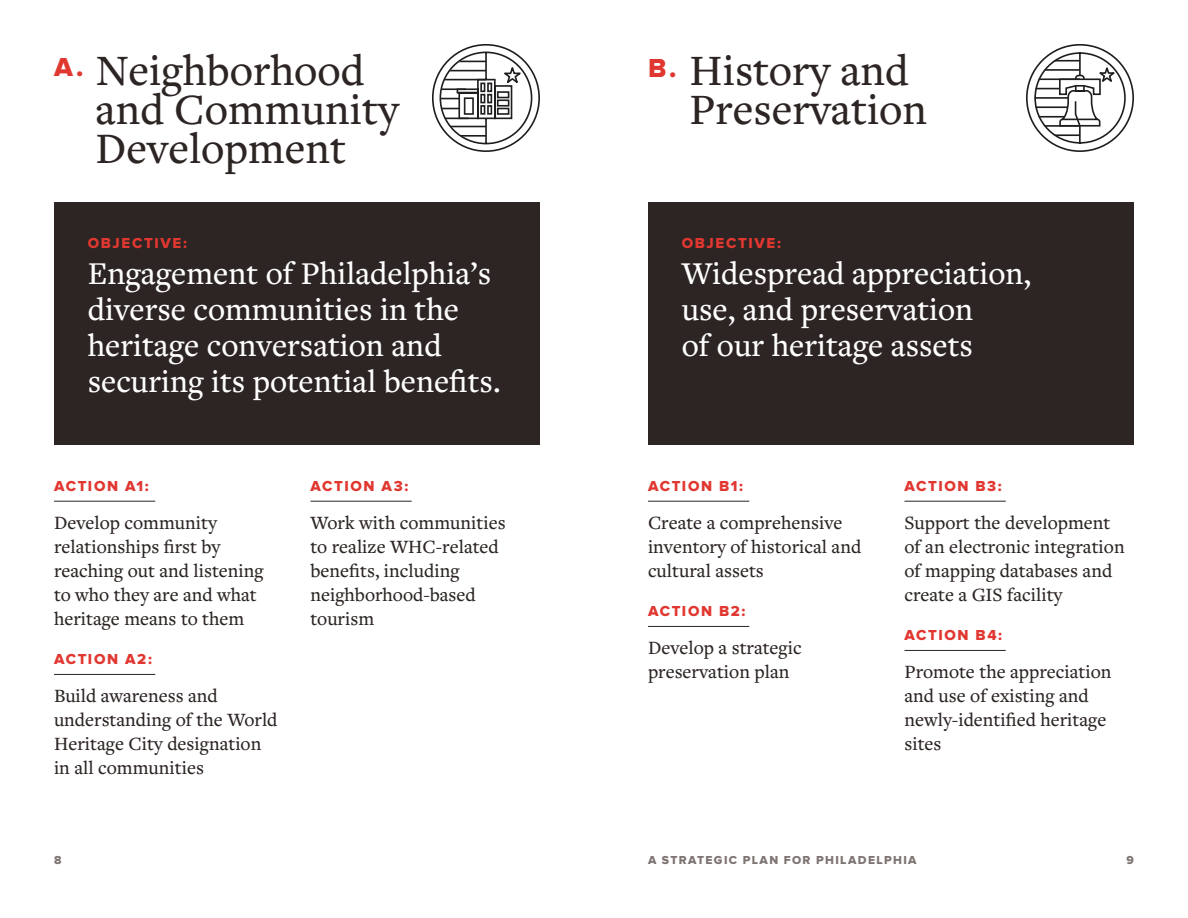
<style>
.page{position:relative;width:1188px;height:918px;background:#fff}
.page>*{position:absolute;margin:0;border:0;box-sizing:border-box;transform-origin:0 0}
.t1{font:500 45px/39px "Freight Text Pro";color:#2c2523}
.t2{font:500 33px/36px "Freight Text Pro";color:#fff}
.t3{font:500 19.5px/24px "Freight Text Pro";color:#2c2523}
.t4{font:15px "Proxima Nova Extrabld";letter-spacing:.11em;color:#e13731}
.t5{font:12px "Proxima Nova Extrabld";letter-spacing:.115em;color:#7e7573}
</style>
<div class="page">
<hr style="left:54px;top:501px;width:101px;height:1px;background:#2c2523">
<hr style="left:54px;top:674px;width:101px;height:1px;background:#2c2523">
<hr style="left:310px;top:501px;width:102px;height:1px;background:#2c2523">
<hr style="left:648px;top:501px;width:101px;height:1px;background:#2c2523">
<hr style="left:648px;top:626px;width:101px;height:1px;background:#2c2523">
<hr style="left:904px;top:501px;width:102px;height:1px;background:#2c2523">
<hr style="left:904px;top:650px;width:102px;height:1px;background:#2c2523">
<div style="left:54px;top:202px;width:486px;height:244px;background:#2c2523"></div>
<div style="left:648px;top:202px;width:486px;height:244px;background:#2c2523"></div>
<svg style="left:439px;top:51px;width:94px;height:95px"></svg>
<div style="left:432px;top:44px;width:108px;height:108px;border:2px solid #201d1e;border-radius:50%"></div>
<svg style="left:1026px;top:44px;width:108px;height:108px"></svg>
<h1 class="t1" style="left:96px;top:49px;width:305px;text-indent:-42px"><sup>A.</sup> Neighborhood and Community<br>Development</h1>
<h1 class="t1" style="left:690px;top:50px;width:239px;text-indent:-42px"><sup>B.</sup> History and<br>Preservation</h1>
<p class="t4" style="left:88px;top:236px;width:101px">OBJECTIVE:</p>
<h2 class="t2" style="left:88px;top:254px;width:415px">Engagement of Philadelphia’s diverse communities in the heritage conversation and securing its potential benefits.</h2>
<p class="t4" style="left:54px;top:479px;width:96px">ACTION A1:</p>
<p class="t3" style="left:54px;top:510px;width:211px">Develop community relationships first by reaching out and listening to who they are and what heritage means to them</p>
<p class="t4" style="left:54px;top:652px;width:99px">ACTION A2:</p>
<p class="t3" style="left:54px;top:683px;width:225px">Build awareness and understanding of the World<br>Heritage City designation in all communities</p>
<p class="t5" style="left:54px;top:855px;width:9px">8</p>
<p class="t4" style="left:310px;top:479px;width:99px">ACTION A3:</p>
<p class="t3" style="left:310px;top:510px;width:197px">Work with communities to realize WHC-related benefits, including neighborhood-based tourism</p>
<p class="t4" style="left:682px;top:236px;width:101px">OBJECTIVE:</p>
<h2 class="t2" style="left:682px;top:254px;width:351px">Widespread appreciation, use, and preservation<br>of our heritage assets</h2>
<p class="t4" style="left:648px;top:479px;width:97px">ACTION B1:</p>
<p class="t3" style="left:648px;top:510px;width:215px">Create a comprehensive inventory of historical and cultural assets</p>
<p class="t4" style="left:648px;top:604px;width:99px">ACTION B2:</p>
<p class="t3" style="left:648px;top:635px;width:155px">Develop a strategic preservation plan</p>
<p class="t4" style="left:904px;top:479px;width:99px">ACTION B3:</p>
<p class="t3" style="left:904px;top:510px;width:222px">Support the development of an electronic integration of mapping databases and create a GIS facility</p>
<p class="t4" style="left:904px;top:628px;width:99px">ACTION B4:</p>
<p class="t3" style="left:904px;top:659px;width:208px">Promote the appreciation and use of existing and newly-identified heritage sites</p>
<p class="t5" style="left:648px;top:855px;width:270px">A STRATEGIC PLAN FOR PHILADELPHIA</p>
<p class="t5" style="left:1127px;top:855px;width:9px">9</p>
</div>
